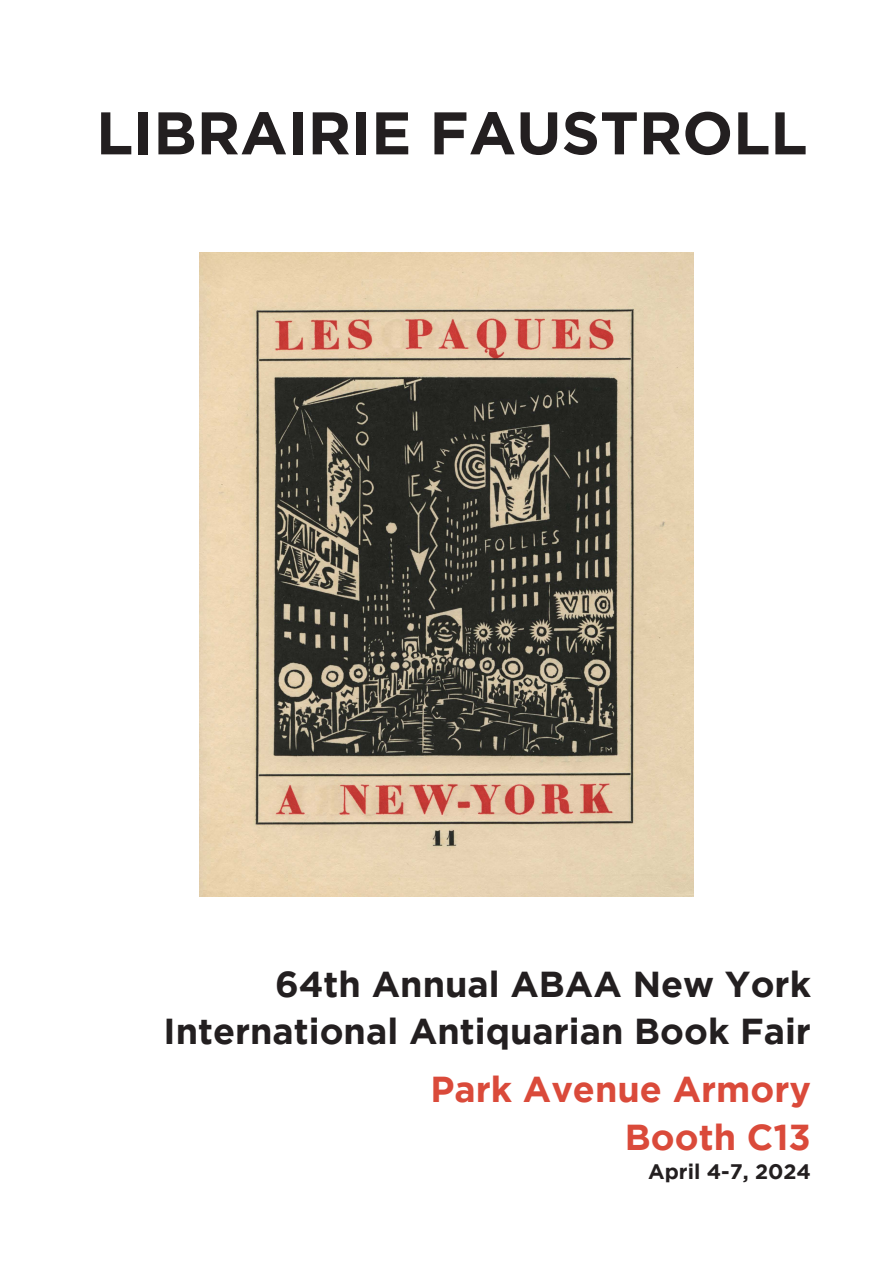
<style>
.page{position:relative;width:893px;height:1263px;background:#fff}
.page>*{position:absolute;margin:0;border:0;box-sizing:border-box;transform-origin:0 0}
.t1{font:700 60px "Gotham";color:#231f20}
.t2{font:700 36px "Gotham";color:#231f20}
.t3{font:700 36px "Gotham";color:#da4a3a}
.t4{font:700 21px "Gotham";color:#231f20}
</style>
<div class="page">
<img style="left:199px;top:253px;width:495px;height:644px">
<p class="t1" style="left:96px;top:98px;width:713px">LIBRAIRIE FAUSTROLL</p>
<p class="t2" style="left:275px;top:963px;width:537px">64th Annual ABAA New York</p>
<p class="t2" style="left:164px;top:1010px;width:649px">International Antiquarian Book Fair</p>
<p class="t3" style="left:430px;top:1069px;width:382px">Park Avenue Armory</p>
<p class="t3" style="left:625px;top:1116px;width:188px">Booth C13</p>
<p class="t4" style="left:648px;top:1159px;width:164px">April 4-7, 2024</p>
</div>
